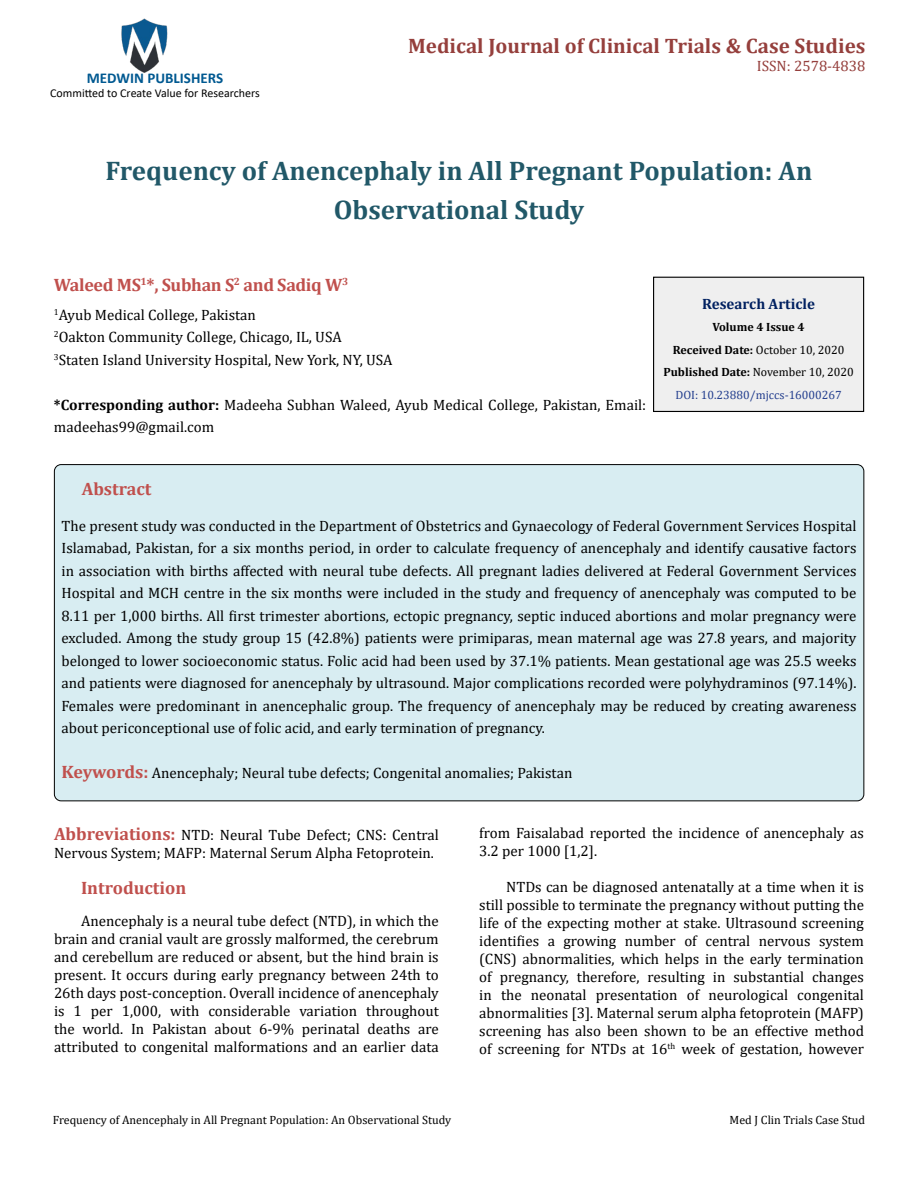
<style>
.page{position:relative;width:918px;height:1188px;background:#fff}
.page>*{position:absolute;margin:0;border:0;box-sizing:border-box;transform-origin:0 0}
.t1{font:700 27px/39px "Cambria";color:#215868;text-align:center}
.t2{font:700 21px "Cambria";color:#953f3c}
.t3{font:700 18px "Cambria";letter-spacing:-.015em;color:#c0504d}
.t4{font:15px/18px "Cambria";color:#000}
.t5{font:700 15px "Calibri";color:#005991}
.t6{font:700 15px "Cambria";color:#002060}
.t7{font:15px "Cambria";color:#953f3c}
.t8{font:700 12px/22.5px "Cambria";color:#000;text-align:center}
.t9{font:12px "Cambria";color:#000}
.t10{font:12px "Calibri";color:#000}
.s1{font-weight:700}
.s2{font-weight:400}
.s3{font-weight:400;color:#25408f}
.s4{font-weight:700;font-size:18px;color:#c0504d}
</style>
<div class="page">
<img style="left:121px;top:18px;width:47px;height:55px">
<div style="left:654px;top:277px;width:210px;height:134px;background:#efefef"></div>
<div style="left:653px;top:277px;width:211px;height:135px;border:1px solid #000"></div>
<div style="left:54px;top:465px;width:810px;height:336px;background:#d8edf2;border-radius:7px"></div>
<p class="t5" style="left:87px;top:67px;width:138px">MEDWIN PUBLISHERS</p>
<p class="t10" style="left:50px;top:85px;width:211px">Committed to Create Value for Researchers</p>
<h2 class="t2" style="left:408px;top:31px;width:459px">Medical Journal of Clinical Trials &amp; Case Studies</h2>
<p class="t7" style="left:757px;top:57px;width:110px">ISSN: 2578-4838</p>
<h1 class="t1" style="left:106px;top:150px;width:708px">Frequency of Anencephaly in All Pregnant Population: An<br>Observational Study</h1>
<p class="t3" style="left:54px;top:272px;width:296px">Waleed MS<sup>1</sup>*, Subhan S<sup>2</sup> and Sadiq W<sup>3</sup></p>
<p class="t4" style="left:54px;top:303px;width:340px;line-height:22.5px"><sup>1</sup>Ayub Medical College, Pakistan<br><sup>2</sup>Oakton Community College, Chicago, IL, USA<br><sup>3</sup>Staten Island University Hospital, New York, NY, USA</p>
<p class="t4" style="left:54px;top:393px;width:594px;line-height:22.5px"><span class="s1">*Corresponding author:</span> Madeeha Subhan Waleed, Ayub Medical College, Pakistan, Email: madeehas99@gmail.com</p>
<p class="t6" style="left:702px;top:293px;width:114px">Research Article</p>
<p class="t8" style="left:663px;top:316px;width:192px">Volume 4 Issue 4<br>Received Date: <span class="s2">October 10, 2020<br></span>Published Date: <span class="s2">November 10, 2020<br></span><span class="s3">DOI: 10.23880/mjccs-16000267</span></p>
<p class="t3" style="left:82px;top:476px;width:71px">Abstract</p>
<p class="t4" style="left:62px;top:514px;width:797px;line-height:22.5px;text-align:justify">The present study was conducted in the Department of Obstetrics and Gynaecology of Federal Government Services Hospital Islamabad, Pakistan, for a six months period, in order to calculate frequency of anencephaly and identify causative factors in association with births affected with neural tube defects. All pregnant ladies delivered at Federal Government Services Hospital and MCH centre in the six months were included in the study and frequency of anencephaly was computed to be 8.11 per 1,000 births. All first trimester abortions, ectopic pregnancy, septic induced abortions and molar pregnancy were excluded. Among the study group 15 (42.8%) patients were primiparas, mean maternal age was 27.8 years, and majority belonged to lower socioeconomic status. Folic acid had been used by 37.1% patients. Mean gestational age was 25.5 weeks and patients were diagnosed for anencephaly by ultrasound. Major complications recorded were polyhydraminos (97.14%).<br>Females were predominant in anencephalic group. The frequency of anencephaly may be reduced by creating awareness about periconceptional use of folic acid, and early termination of pregnancy.</p>
<p class="t4" style="left:62px;top:764px;width:512px"><span class="s4">Keywords:</span> Anencephaly; Neural tube defects; Congenital anomalies; Pakistan</p>
<p class="t4" style="left:54px;top:826px;width:386px"><span class="s4">Abbreviations:</span> NTD: Neural Tube Defect; CNS: Central<br>Nervous System; MAFP: Maternal Serum Alpha Fetoprotein.</p>
<p class="t3" style="left:81px;top:875px;width:107px">Introduction</p>
<p class="t4" style="left:54px;top:912px;width:386px;text-align:justify;text-indent:27px">Anencephaly is a neural tube defect (NTD), in which the brain and cranial vault are grossly malformed, the cerebrum and cerebellum are reduced or absent, but the hind brain is present. It occurs during early pregnancy between 24th to 26th days post-conception. Overall incidence of anencephaly is 1 per 1,000, with considerable variation throughout the world. In Pakistan about 6-9% perinatal deaths are attributed to congenital malformations and an earlier data</p>
<p class="t4" style="left:479px;top:824px;width:386px">from Faisalabad reported the incidence of anencephaly as<br>3.2 per 1000 [1,2].</p>
<p class="t4" style="left:479px;top:878px;width:386px;text-align:justify;text-indent:27px">NTDs can be diagnosed antenatally at a time when it is still possible to terminate the pregnancy without putting the life of the expecting mother at stake. Ultrasound screening identifies a growing number of central nervous system (CNS) abnormalities, which helps in the early termination of pregnancy, therefore, resulting in substantial changes in the neonatal presentation of neurological congenital abnormalities [3]. Maternal serum alpha fetoprotein (MAFP) screening has also been shown to be an effective method of screening for NTDs at 16<sup>th</sup> week of gestation, however</p>
<p class="t9" style="left:53px;top:1113px;width:400px">Frequency of Anencephaly in All Pregnant Population: An Observational Study</p>
<p class="t9" style="left:730px;top:1113px;width:137px">Med J Clin Trials Case Stud</p>
</div>
